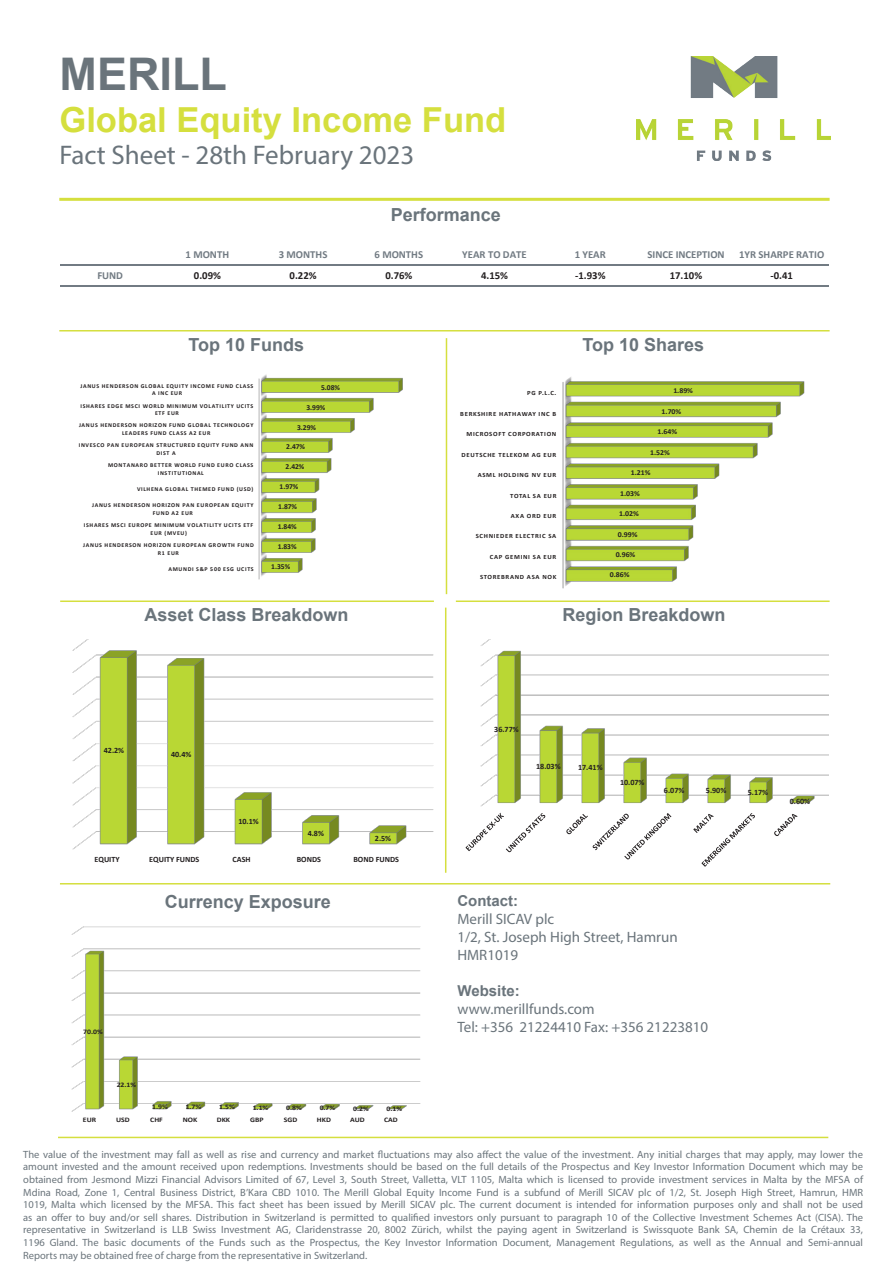
<style>
.page{position:relative;width:893px;height:1263px;background:#fff}
.page>*{position:absolute;margin:0;border:0;box-sizing:border-box;transform-origin:0 0}
.t1{font:700 45px "Arial";color:#6a747b}
.t2{font:700 34.5px "Arial";color:#d5df3e}
.t3{font:27px "Myriad Pro";color:#6a747b}
.t4{font:700 18px "Arial";color:#6a747b}
.t5{font:15px "Myriad Pro";color:#6a747b}
.t6{font:700 15px "Arial";color:#6a747b}
.t7{font:700 10.8px "Calibri";color:#727b83}
.t8{font:700 10.8px "Calibri";color:#231f20}
.t9{font:10.5px/12.6px "Myriad Pro";color:#6a747b;text-align:justify}
.t10{font:700 8.1px "Calibri";letter-spacing:-.005em;color:#231f20}
.t11{font:700 7.65px "Calibri";color:#231f20}
.t12{font:700 7.5px "Calibri";letter-spacing:-.005em;color:#231f20;scale:1.05 1}
.t13{font:700 7.5px "Calibri";letter-spacing:-.005em;color:#231f20}
.t14{font:700 6.9px "Calibri";color:#231f20;scale:1.12 1}
.t15{font:700 6.45px "Calibri";letter-spacing:.1em;color:#231f20;scale:1.05 1}
.t16{font:700 6px/7.2px "Calibri";letter-spacing:.11em;color:#231f20;text-align:center}
</style>
<div class="page">
<img style="left:636px;top:56px;width:194px;height:104px">
<hr style="left:58px;top:1137px;width:770px;height:1px;background:#d5df3e">
<hr style="left:60px;top:264px;width:769px;height:2px;background:#727b83">
<hr style="left:60px;top:285px;width:769px;height:1px;background:#727b83">
<img style="left:562px;top:377px;width:243px;height:211px">
<svg style="left:258px;top:374px;width:145px;height:206px"></svg>
<img style="left:72px;top:639px;width:361px;height:211px">
<svg style="left:465px;top:639px;width:363px;height:228px"></svg>
<img style="left:72px;top:926px;width:349px;height:186px">
<hr style="left:60px;top:883px;width:770px;height:1px;background:#d5df3e">
<hr style="left:59px;top:330px;width:771px;height:1px;background:#d5df3e">
<hr style="left:59px;top:198px;width:771px;height:3px;background:#d5df3e">
<hr style="left:60px;top:600px;width:374px;height:2px;background:#d5df3e">
<hr style="left:446px;top:338px;width:1px;height:256px;background:#d5df3e">
<hr style="left:445px;top:608px;width:1px;height:265px;background:#d5df3e">
<hr style="left:456px;top:600px;width:374px;height:2px;background:#d5df3e">
<p class="t1" style="left:60px;top:43px;width:169px">MERILL</p>
<p class="t2" style="left:60px;top:95px;width:448px">Global Equity Income Fund</p>
<p class="t3" style="left:60px;top:138px;width:356px">Fact Sheet - 28th February 2023</p>
<p class="t4" style="left:391px;top:202px;width:112px">Performance</p>
<p class="t7" style="left:186px;top:247px;width:45px">1 MONTH</p>
<p class="t7" style="left:279px;top:247px;width:50px">3 MONTHS</p>
<p class="t7" style="left:374px;top:247px;width:50px">6 MONTHS</p>
<p class="t7" style="left:462px;top:247px;width:66px">YEAR TO DATE</p>
<p class="t7" style="left:575px;top:247px;width:33px">1 YEAR</p>
<p class="t7" style="left:647px;top:247px;width:79px">SINCE INCEPTION</p>
<p class="t7" style="left:739px;top:247px;width:87px">1YR SHARPE RATIO</p>
<p class="t7" style="left:97px;top:268px;width:27px">FUND</p>
<p class="t8" style="left:194px;top:268px;width:29px">0.09%</p>
<p class="t8" style="left:290px;top:268px;width:29px">0.22%</p>
<p class="t8" style="left:385px;top:268px;width:29px">0.76%</p>
<p class="t8" style="left:481px;top:268px;width:29px">4.15%</p>
<p class="t8" style="left:575px;top:268px;width:32px">-1.93%</p>
<p class="t8" style="left:670px;top:268px;width:34px">17.10%</p>
<p class="t8" style="left:770px;top:268px;width:24px">-0.41</p>
<p class="t4" style="left:189px;top:332px;width:117px">Top 10 Funds</p>
<p class="t4" style="left:582px;top:332px;width:123px">Top 10 Shares</p>
<p class="t16" style="left:81px;top:382px;width:174px">JANUS HENDERSON GLOBAL EQUITY INCOME FUND CLASS<br>A INC EUR</p>
<p class="t16" style="left:80px;top:402px;width:174px">ISHARES EDGE MSCI WORLD MINIMUM VOLATILITY UCITS<br>ETF EUR</p>
<p class="t16" style="left:79px;top:422px;width:176px">JANUS HENDERSON HORIZON FUND GLOBAL TECHNOLOGY<br>LEADERS FUND CLASS A2 EUR</p>
<p class="t16" style="left:79px;top:442px;width:176px">INVESCO PAN EUROPEAN STRUCTURED EQUITY FUND ANN<br>DIST A</p>
<p class="t16" style="left:108px;top:462px;width:147px">MONTANARO BETTER WORLD FUND EURO CLASS<br>INSTITUTIONAL</p>
<p class="t16" style="left:137px;top:485px;width:118px">VILHENA GLOBAL THEMED FUND (USD)</p>
<p class="t16" style="left:92px;top:502px;width:163px">JANUS HENDERSON HORIZON PAN EUROPEAN EQUITY<br>FUND A2 EUR</p>
<p class="t16" style="left:84px;top:522px;width:171px">ISHARES MSCI EUROPE MINIMUM VOLATILITY UCITS ETF<br>EUR (MVEU)</p>
<p class="t16" style="left:83px;top:542px;width:172px">JANUS HENDERSON HORIZON EUROPEAN GROWTH FUND<br>R1 EUR</p>
<p class="t16" style="left:169px;top:565px;width:87px">AMUNDI S&amp;P 500 ESG UCITS</p>
<p class="t13" style="left:321px;top:382px;width:20px">5.08%</p>
<p class="t13" style="left:306px;top:402px;width:20px">3.99%</p>
<p class="t13" style="left:297px;top:422px;width:20px">3.29%</p>
<p class="t13" style="left:286px;top:442px;width:20px">2.47%</p>
<p class="t13" style="left:286px;top:462px;width:20px">2.42%</p>
<p class="t13" style="left:280px;top:482px;width:20px">1.97%</p>
<p class="t13" style="left:278px;top:502px;width:20px">1.87%</p>
<p class="t13" style="left:278px;top:521px;width:20px">1.84%</p>
<p class="t13" style="left:278px;top:541px;width:20px">1.83%</p>
<p class="t11" style="left:271px;top:561px;width:20px">1.35%</p>
<p class="t4" style="left:144px;top:602px;width:206px">Asset Class Breakdown</p>
<p class="t10" style="left:104px;top:745px;width:22px">42.2%</p>
<p class="t10" style="left:171px;top:749px;width:22px">40.4%</p>
<p class="t10" style="left:238px;top:816px;width:22px">10.1%</p>
<p class="t10" style="left:308px;top:827px;width:18px">4.8%</p>
<p class="t10" style="left:375px;top:832px;width:18px">2.5%</p>
<p class="t10" style="left:95px;top:853px;width:27px">EQUITY</p>
<p class="t10" style="left:149px;top:853px;width:52px">EQUITY FUNDS</p>
<p class="t10" style="left:233px;top:853px;width:20px">CASH</p>
<p class="t10" style="left:297px;top:853px;width:26px">BONDS</p>
<p class="t10" style="left:353px;top:853px;width:47px">BOND FUNDS</p>
<p class="t4" style="left:165px;top:889px;width:168px">Currency Exposure</p>
<p class="t14" style="left:83px;top:1026px;width:19px">70.0%</p>
<p class="t14" style="left:117px;top:1079px;width:19px">22.1%</p>
<p class="t14" style="left:152px;top:1102px;width:15px">1.9%</p>
<p class="t14" style="left:186px;top:1102px;width:15px">1.7%</p>
<p class="t14" style="left:219px;top:1102px;width:15px">1.5%</p>
<p class="t14" style="left:253px;top:1103px;width:15px">1.1%</p>
<p class="t14" style="left:286px;top:1103px;width:15px">0.8%</p>
<p class="t14" style="left:320px;top:1103px;width:15px">0.7%</p>
<p class="t14" style="left:353px;top:1104px;width:15px">0.2%</p>
<p class="t14" style="left:387px;top:1104px;width:15px">0.1%</p>
<p class="t14" style="left:83px;top:1115px;width:13px">EUR</p>
<p class="t14" style="left:116px;top:1115px;width:14px">USD</p>
<p class="t14" style="left:150px;top:1115px;width:13px">CHF</p>
<p class="t14" style="left:183px;top:1115px;width:15px">NOK</p>
<p class="t14" style="left:217px;top:1115px;width:13px">DKK</p>
<p class="t14" style="left:250px;top:1115px;width:13px">GBP</p>
<p class="t14" style="left:284px;top:1115px;width:14px">SGD</p>
<p class="t14" style="left:317px;top:1115px;width:14px">HKD</p>
<p class="t14" style="left:350px;top:1115px;width:15px">AUD</p>
<p class="t14" style="left:384px;top:1115px;width:14px">CAD</p>
<p class="t15" style="left:527px;top:389px;width:29px">PG P.L.C.</p>
<p class="t15" style="left:460px;top:409px;width:93px">BERKSHIRE HATHAWAY INC B</p>
<p class="t15" style="left:466px;top:429px;width:87px">MICROSOFT CORPORATION</p>
<p class="t15" style="left:461px;top:450px;width:92px">DEUTSCHE TELEKOM AG EUR</p>
<p class="t15" style="left:478px;top:470px;width:76px">ASML HOLDING NV EUR</p>
<p class="t15" style="left:510px;top:491px;width:46px">TOTAL SA EUR</p>
<p class="t15" style="left:511px;top:511px;width:45px">AXA ORD EUR</p>
<p class="t15" style="left:476px;top:532px;width:78px">SCHNIEDER ELECTRIC SA</p>
<p class="t15" style="left:490px;top:552px;width:65px">CAP GEMINI SA EUR</p>
<p class="t15" style="left:480px;top:573px;width:74px">STOREBRAND ASA NOK</p>
<p class="t12" style="left:673px;top:386px;width:20px">1.89%</p>
<p class="t12" style="left:662px;top:406px;width:20px">1.70%</p>
<p class="t12" style="left:657px;top:426px;width:20px">1.64%</p>
<p class="t12" style="left:650px;top:447px;width:20px">1.52%</p>
<p class="t12" style="left:631px;top:467px;width:20px">1.21%</p>
<p class="t12" style="left:620px;top:488px;width:20px">1.03%</p>
<p class="t12" style="left:619px;top:508px;width:20px">1.02%</p>
<p class="t12" style="left:618px;top:529px;width:20px">0.99%</p>
<p class="t12" style="left:616px;top:549px;width:20px">0.96%</p>
<p class="t12" style="left:610px;top:570px;width:20px">0.86%</p>
<p class="t4" style="left:563px;top:602px;width:165px">Region Breakdown</p>
<p class="t10" style="left:494px;top:723px;width:26px">36.77%</p>
<p class="t10" style="left:536px;top:761px;width:26px">18.03%</p>
<p class="t10" style="left:578px;top:762px;width:26px">17.41%</p>
<p class="t10" style="left:620px;top:777px;width:26px">10.07%</p>
<p class="t10" style="left:664px;top:784px;width:22px">6.07%</p>
<p class="t10" style="left:706px;top:785px;width:22px">5.90%</p>
<p class="t10" style="left:748px;top:786px;width:22px">5.17%</p>
<p class="t10" style="left:790px;top:795px;width:22px">0.60%</p>
<p class="t6" style="left:457px;top:890px;width:62px">Contact:</p>
<p class="t5" style="left:457px;top:910px;width:98px">Merill SICAV plc</p>
<p class="t5" style="left:457px;top:928px;width:222px">1/2, St. Joseph High Street, Hamrun</p>
<p class="t5" style="left:457px;top:946px;width:62px">HMR1019</p>
<p class="t6" style="left:457px;top:980px;width:64px">Website:</p>
<p class="t5" style="left:457px;top:1000px;width:139px">www.merillfunds.com</p>
<p class="t5" style="left:457px;top:1018px;width:252px">Tel: +356 21224410 Fax: +356 21223810</p>
<p class="t9" style="left:23px;top:1148px;width:841px">The value of the investment may fall as well as rise and currency and market fluctuations may also affect the value of the investment. Any initial charges that may apply, may lower the amount invested and the amount received upon redemptions. Investments should be based on the full details of the Prospectus and Key Investor Information Document which may be obtained from Jesmond Mizzi Financial Advisors Limited of 67, Level 3, South Street, Valletta, VLT 1105, Malta which is licensed to provide investment services in Malta by the MFSA of Mdina Road, Zone 1, Central Business District, B’Kara CBD 1010. The Merill Global Equity Income Fund is a subfund of Merill SICAV plc of 1/2, St. Joseph High Street, Hamrun, HMR 1019, Malta which licensed by the MFSA. This fact sheet has been issued by Merill SICAV plc. The current document is intended for information purposes only and shall not be used as an offer to buy and/or sell shares. Distribution in Switzerland is permitted to qualified investors only pursuant to paragraph 10 of the Collective Investment Schemes Act (CISA). The representative in Switzerland is LLB Swiss Investment AG, Claridenstrasse 20, 8002 Zürich, whilst the paying agent in Switzerland is Swissquote Bank SA, Chemin de la Crétaux 33, 1196 Gland. The basic documents of the Funds such as the Prospectus, the Key Investor Information Document, Management Regulations, as well as the Annual and Semi-annual Reports may be obtained free of charge from the representative in Switzerland.</p>
</div>
